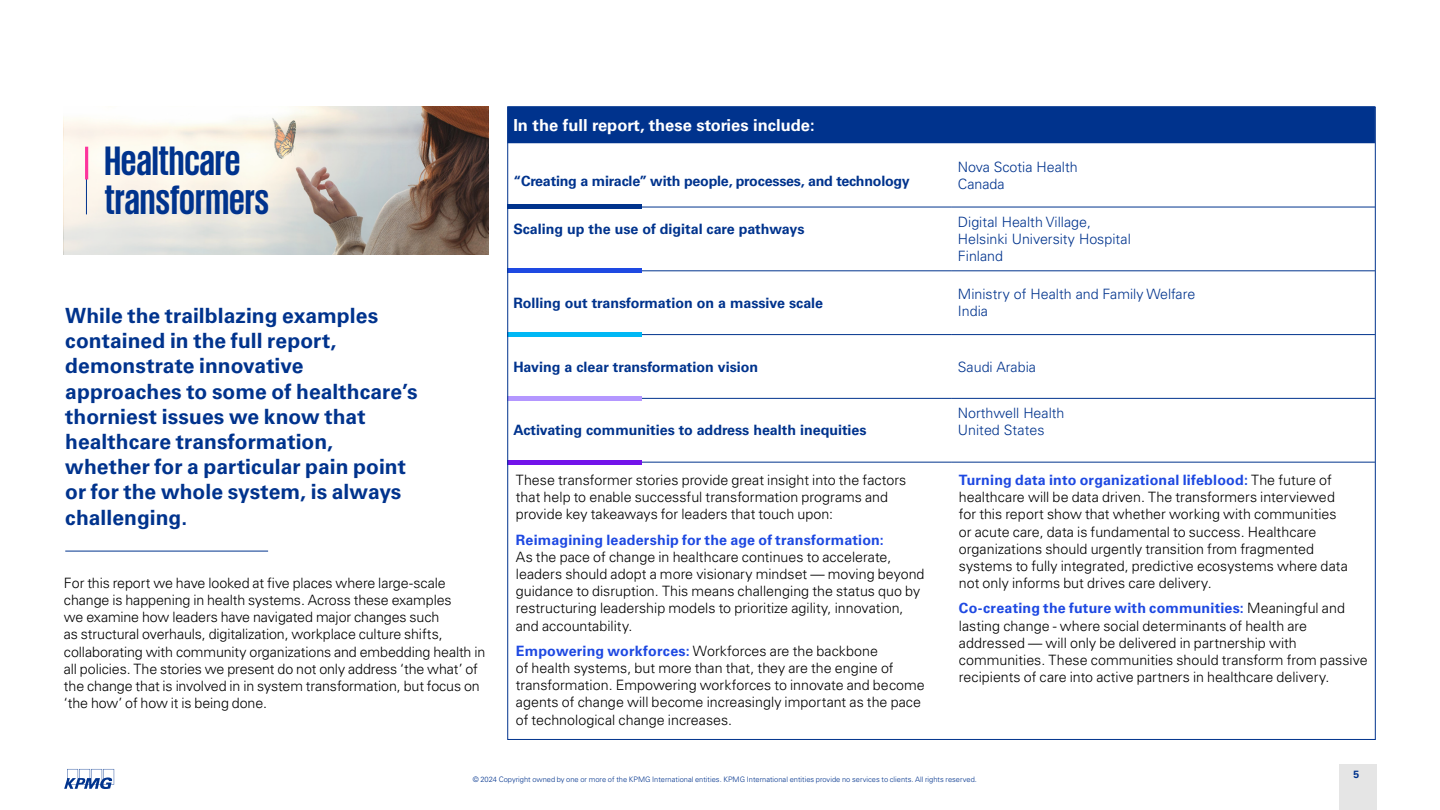
<style>
.page{position:relative;width:1440px;height:810px;background:#fff}
.page>*{position:absolute;margin:0;border:0;box-sizing:border-box;transform-origin:0 0}
.t1{font:700 42px/39px "KPMG";color:#00338d}
.t2{font:700 21px/25.2px "Univers LT Std";letter-spacing:.005em;color:#00338d}
.t3{font:700 16.5px "Univers LT Std";color:#fff}
.t4{font:300 14.25px/17.1px "Univers LT Std";color:#000}
.t5{font:700 14.25px "Univers LT Std";color:#00338d}
.t6{font:300 14.25px/17.1px "Univers LT Std";color:#00338d}
.t7{font:700 14.25px "Univers LT Std";letter-spacing:.015em;color:#1e49e2}
.t8{font:700 10.5px "Univers LT Std";color:#00338d}
.t9{font:300 7.5px "Univers LT Std";color:#00338d}
.s1{font-weight:700;color:#1e49e2}
</style>
<div class="page">
<hr style="left:65px;top:551px;width:203px;height:1px;background:#00338d">
<div style="left:507px;top:106px;width:868px;height:37px;background:#00338d"></div>
<hr style="left:507px;top:207px;width:445px;height:1px;background:#00338d">
<hr style="left:952px;top:207px;width:423px;height:1px;background:#00338d">
<hr style="left:507px;top:271px;width:445px;height:1px;background:#00338d">
<hr style="left:952px;top:271px;width:423px;height:1px;background:#00338d">
<hr style="left:507px;top:334px;width:445px;height:1px;background:#00338d">
<hr style="left:952px;top:334px;width:423px;height:1px;background:#00338d">
<hr style="left:507px;top:398px;width:445px;height:1px;background:#00338d">
<hr style="left:952px;top:398px;width:423px;height:1px;background:#00338d">
<hr style="left:507px;top:462px;width:445px;height:1px;background:#00338d">
<hr style="left:952px;top:462px;width:423px;height:1px;background:#00338d">
<div style="left:507px;top:204px;width:135px;height:5px;background:#00338d"></div>
<div style="left:507px;top:268px;width:135px;height:5px;background:#1e49e2"></div>
<hr style="left:507px;top:332px;width:135px;height:4px;background:#00b8f5">
<hr style="left:507px;top:396px;width:135px;height:4px;background:#b497ff">
<hr style="left:507px;top:460px;width:135px;height:4px;background:#7213ea">
<svg style="left:64px;top:106px;width:424px;height:149px"></svg>
<hr style="left:86px;top:168px;width:1px;height:46px;background:#00338d">
<hr style="left:85px;top:147px;width:3px;height:32px;background:#fd349c">
<div style="left:1338px;top:764px;width:38px;height:46px;background:#e5e5e5"></div>
<svg style="left:64px;top:769px;width:50px;height:20px"></svg>
<h1 class="t1" style="left:104px;top:140px;width:166px">Healthcare transformers</h1>
<p class="t2" style="left:65px;top:303px;width:354px">While the trailblazing examples contained in the full report, demonstrate innovative approaches to some of healthcare’s thorniest issues we know that healthcare transformation, whether for a particular pain point or for the whole system, is always challenging.</p>
<p class="t4" style="left:64px;top:575px;width:423px">For this report we have looked at five places where large-scale change is happening in health systems. Across these examples<br>we examine how leaders have navigated major changes such<br>as structural overhauls, digitalization, workplace culture shifts, collaborating with community organizations and embedding health in all policies. The stories we present do not only address ‘the what’ of the change that is involved in in system transformation, but focus on ‘the how’ of how it is being done.</p>
<p class="t3" style="left:513px;top:115px;width:303px">In the full report, these stories include:</p>
<p class="t5" style="left:513px;top:173px;width:398px">“Creating a miracle” with people, processes, and technology</p>
<p class="t6" style="left:958px;top:158px;width:121px">Nova Scotia Health<br>Canada</p>
<p class="t5" style="left:513px;top:221px;width:293px">Scaling up the use of digital care pathways</p>
<p class="t6" style="left:958px;top:213px;width:174px">Digital Health Village,<br>Helsinki University Hospital<br>Finland</p>
<p class="t5" style="left:513px;top:294px;width:311px">Rolling out transformation on a massive scale</p>
<p class="t6" style="left:958px;top:286px;width:239px">Ministry of Health and Family Welfare<br>India</p>
<p class="t5" style="left:513px;top:358px;width:246px">Having a clear transformation vision</p>
<p class="t6" style="left:958px;top:358px;width:80px">Saudi Arabia</p>
<p class="t5" style="left:513px;top:422px;width:355px">Activating communities to address health inequities</p>
<p class="t4" style="left:516px;top:472px;width:392px">These transformer stories provide great insight into the factors that help to enable successful transformation programs and provide key takeaways for leaders that touch upon:</p>
<p class="t7" style="left:516px;top:532px;width:370px">Reimagining leadership for the age of transformation:</p>
<p class="t4" style="left:516px;top:549px;width:410px">As the pace of change in healthcare continues to accelerate, leaders should adopt a more visionary mindset — moving beyond guidance to disruption. This means challenging the status quo by restructuring leadership models to prioritize agility, innovation, and accountability.</p>
<p class="t4" style="left:516px;top:643px;width:410px"><span class="s1">Empowering workforces:</span> Workforces are the backbone<br>of health systems, but more than that, they are the engine of transformation. Empowering workforces to innovate and become agents of change will become increasingly important as the pace of technological change increases.</p>
<p class="t6" style="left:958px;top:405px;width:108px">Northwell Health<br>United States</p>
<p class="t4" style="left:959px;top:472px;width:390px"><span class="s1">Turning data into organizational lifeblood:</span> The future of healthcare will be data driven. The transformers interviewed for this report show that whether working with communities or acute care, data is fundamental to success. Healthcare organizations should urgently transition from fragmented systems to fully integrated, predictive ecosystems where data not only informs but drives care delivery.</p>
<p class="t4" style="left:959px;top:600px;width:410px"><span class="s1">Co-creating the future with communities:</span> Meaningful and lasting change - where social determinants of health are addressed — will only be delivered in partnership with communities. These communities should transform from passive recipients of care into active partners in healthcare delivery.</p>
<p class="t9" style="left:473px;top:775px;width:506px">© 2024 Copyright owned by one or more of the KPMG International entities. KPMG International entities provide no services to clients. All rights reserved.</p>
<p class="t8" style="left:1353px;top:768px;width:7px">5</p>
</div>
